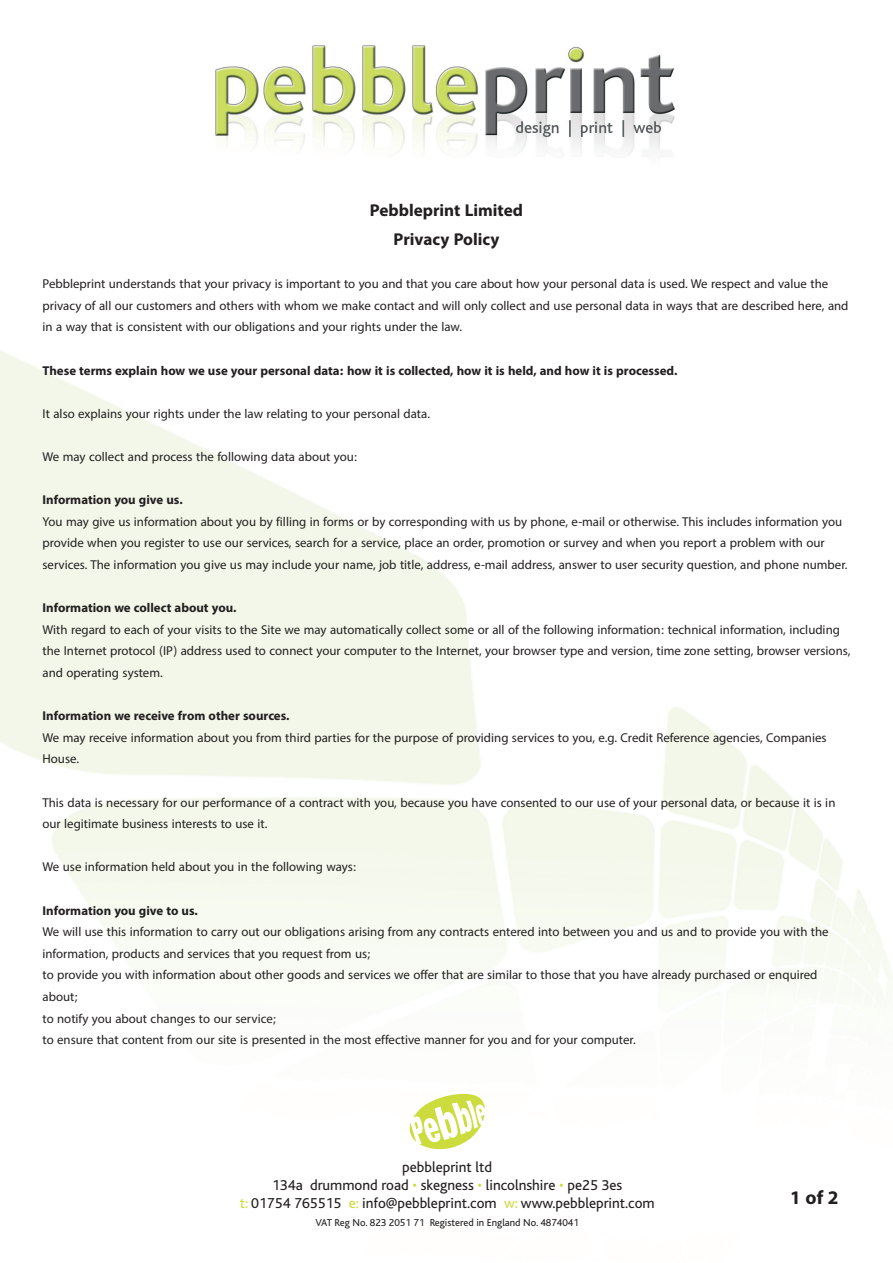
<style>
.page{position:relative;width:893px;height:1263px;background:#fff}
.page>*{position:absolute;margin:0;border:0;box-sizing:border-box;transform-origin:0 0}
.t1{font:700 27px "Myriad Arabic";color:#231f20}
.t2{font:700 24px "Myriad Arabic";color:#231f20}
.t3{font:18px/21.6px "Myriad Arabic";color:#231f20}
.t4{font:700 18px "Myriad Arabic";color:#231f20}
.t5{font:15px/18px "Bliss";color:#231f20;text-align:center}
.t6{font:10.5px "Bliss";color:#231f20}
.s1{color:#ccdc3d}
</style>
<div class="page">
<img style="left:1px;top:45px;width:892px;height:960px">
<svg style="left:409px;top:1093px;width:76px;height:57px"></svg>
<p class="t2" style="left:370px;top:194px;width:155px">Pebbleprint Limited</p>
<p class="t2" style="left:394px;top:223px;width:107px">Privacy Policy</p>
<p class="t3" style="left:43px;top:273px;width:807px">Pebbleprint understands that your privacy is important to you and that you care about how your personal data is used. We respect and value the privacy of all our customers and others with whom we make contact and will only collect and use personal data in ways that are described here, and in a way that is consistent with our obligations and your rights under the law.</p>
<p class="t4" style="left:43px;top:358px;width:636px">These terms explain how we use your personal data: how it is collected, how it is held, and how it is processed.</p>
<p class="t3" style="left:43px;top:403px;width:389px">It also explains your rights under the law relating to your personal data.</p>
<p class="t3" style="left:43px;top:446px;width:317px">We may collect and process the following data about you:</p>
<p class="t4" style="left:43px;top:487px;width:142px">Information you give us.</p>
<p class="t3" style="left:43px;top:511px;width:807px">You may give us information about you by filling in forms or by corresponding with us by phone, e-mail or otherwise. This includes information you provide when you register to use our services, search for a service, place an order, promotion or survey and when you report a problem with our services. The information you give us may include your name, job title, address, e-mail address, answer to user security question, and phone number.</p>
<p class="t4" style="left:43px;top:595px;width:195px">Information we collect about you.</p>
<p class="t3" style="left:43px;top:619px;width:809px">With regard to each of your visits to the Site we may automatically collect some or all of the following information: technical information, including the Internet protocol (IP) address used to connect your computer to the Internet, your browser type and version, time zone setting, browser versions, and operating system.</p>
<p class="t4" style="left:43px;top:703px;width:249px">Information we receive from other sources.</p>
<p class="t3" style="left:43px;top:727px;width:785px">We may receive information about you from third parties for the purpose of providing services to you, e.g. Credit Reference agencies, Companies<br>House.</p>
<p class="t3" style="left:43px;top:792px;width:794px">This data is necessary for our performance of a contract with you, because you have consented to our use of your personal data, or because it is in our legitimate business interests to use it.</p>
<p class="t3" style="left:43px;top:856px;width:316px">We use information held about you in the following ways:</p>
<p class="t4" style="left:43px;top:898px;width:157px">Information you give to us.</p>
<p class="t3" style="left:43px;top:921px;width:788px">We will use this information to carry out our obligations arising from any contracts entered into between you and us and to provide you with the information, products and services that you request from us;</p>
<p class="t3" style="left:43px;top:964px;width:776px">to provide you with information about other goods and services we offer that are similar to those that you have already purchased or enquired about;</p>
<p class="t3" style="left:43px;top:1008px;width:235px">to notify you about changes to our service;</p>
<p class="t3" style="left:43px;top:1029px;width:595px">to ensure that content from our site is presented in the most effective manner for you and for your computer.</p>
<p class="t5" style="left:240px;top:1158px;width:417px">pebbleprint ltd<br>134a drummond road skegness lincolnshire pe25 3es<br><span class="s1">t:</span> 01754 765515 <span class="s1">e:</span> info@pebbleprint.com <span class="s1">w:</span> www.pebbleprint.com</p>
<p class="t6" style="left:315px;top:1217px;width:265px">VAT Reg No. 823 2051 71 Registered in England No. 4874041</p>
<p class="t1" style="left:790px;top:1179px;width:50px">1 of 2</p>
</div>
